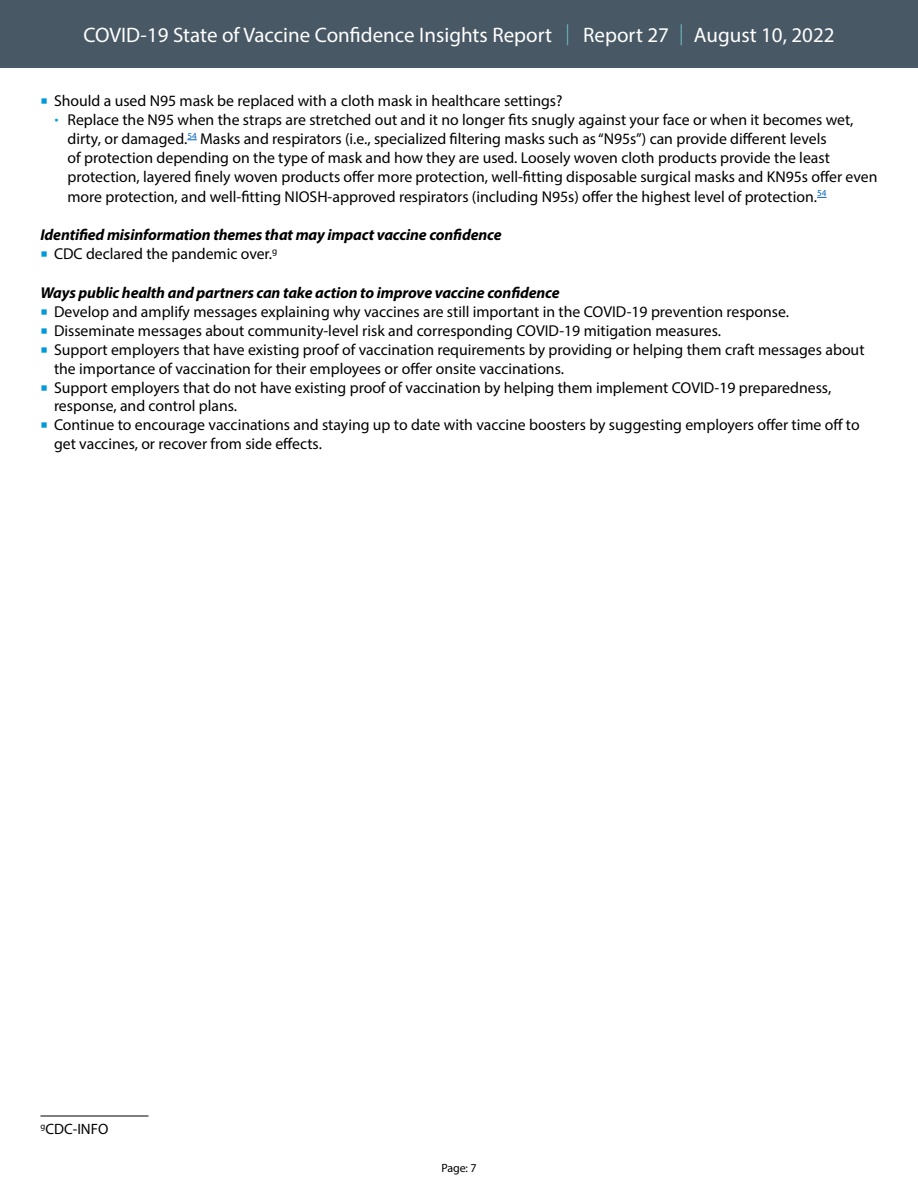
<style>
.page{position:relative;width:918px;height:1188px;background:#fff}
.page>*{position:absolute;margin:0;border:0;box-sizing:border-box;transform-origin:0 0}
.t1{font:21px "Myriad Pro";color:#fff}
.t2{font:15.75px/18.9px "Myriad Pro";color:#000}
.t3{font:italic 700 15.75px/18.9px "Myriad Pro";letter-spacing:-.01em;color:#000}
.t4{font:15px "Myriad Pro";color:#000}
.t5{font:12px "Myriad Pro";color:#000}
.s1{font-weight:300;color:#70cacb}
.s2{font-weight:400;font-style:normal}
</style>
<div class="page">
<div style="left:0;top:0;width:918px;height:68px;background:#485865"></div>
<hr style="left:40px;top:1116px;width:108px;height:1px;background:#000">
<h1 class="t1" style="left:83px;top:22px;width:753px">COVID-19 State of Vaccine Confidence Insights Report <span class="s1">|</span> Report 27 <span class="s1">|</span> August 10, 2022</h1>
<p class="t2" style="left:68px;top:91px;width:811px;text-indent:-14px">Should a used N95 mask be replaced with a cloth mask in healthcare settings?<br>Replace the N95 when the straps are stretched out and it no longer fits snugly against your face or when it becomes wet, dirty, or damaged.<sup>54</sup> Masks and respirators (i.e., specialized filtering masks such as “N95s”) can provide different levels<br>of protection depending on the type of mask and how they are used. Loosely woven cloth products provide the least protection, layered finely woven products offer more protection, well-fitting disposable surgical masks and KN95s offer even more protection, and well-fitting NIOSH-approved respirators (including N95s) offer the highest level of protection.<sup>54</sup></p>
<p class="t3" style="left:54px;top:225px;width:449px;text-indent:-14px">Identified misinformation themes that may impact vaccine confidence<br><span class="s2">CDC declared the pandemic over.</span><sup>g</sup></p>
<p class="t3" style="left:40px;top:283px;width:521px">Ways public health and partners can take action to improve vaccine confidence</p>
<p class="t2" style="left:54px;top:302px;width:812px">Develop and amplify messages explaining why vaccines are still important in the COVID-19 prevention response.<br>Disseminate messages about community-level risk and corresponding COVID-19 mitigation measures.<br>Support employers that have existing proof of vaccination requirements by providing or helping them craft messages about the importance of vaccination for their employees or offer onsite vaccinations.<br>Support employers that do not have existing proof of vaccination by helping them implement COVID-19 preparedness, response, and control plans.<br>Continue to encourage vaccinations and staying up to date with vaccine boosters by suggesting employers offer time off to get vaccines, or recover from side effects.</p>
<p class="t4" style="left:40px;top:1120px;width:69px"><sup>g</sup>CDC-INFO</p>
<p class="t5" style="left:441px;top:1161px;width:37px">Page: 7</p>
</div>
